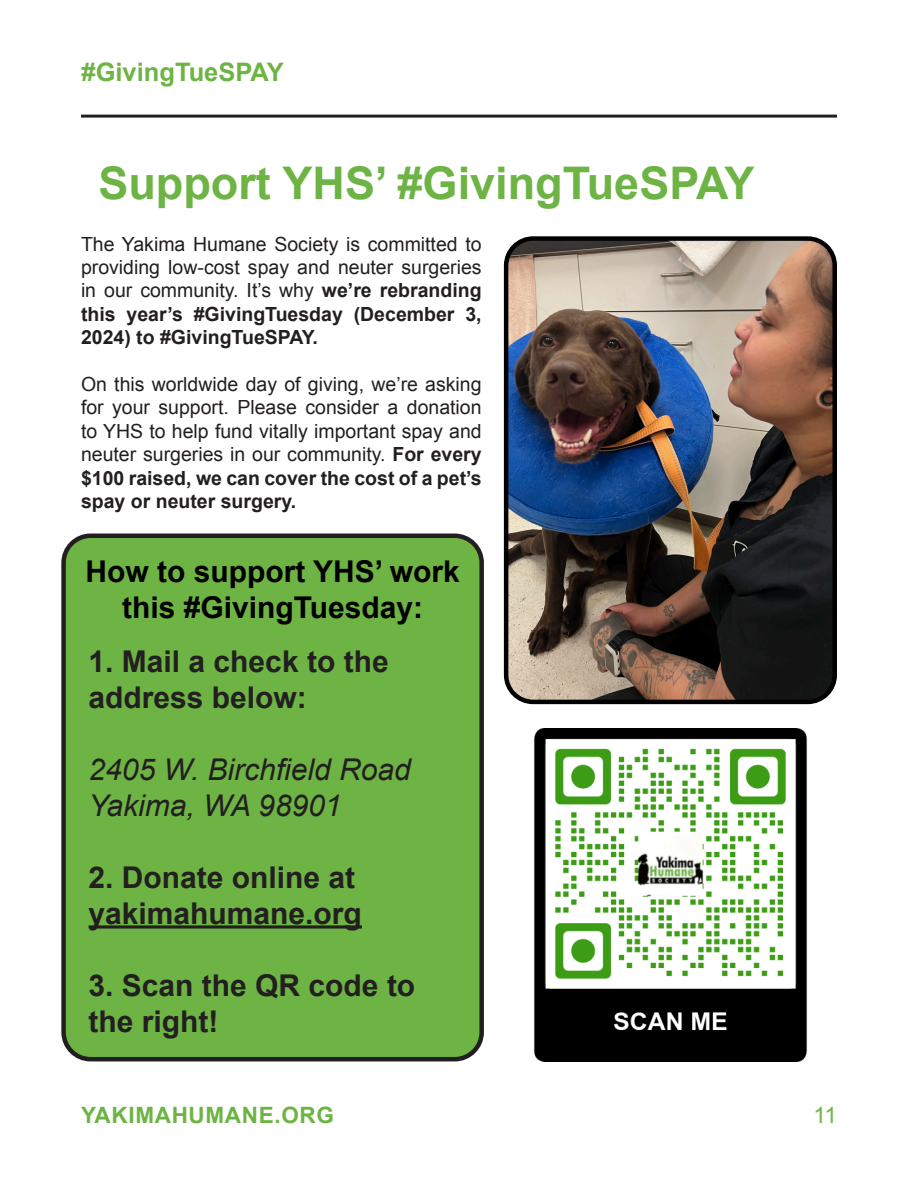
<style>
.page{position:relative;width:918px;height:1188px;background:#fff}
.page>*{position:absolute;margin:0;border:0;box-sizing:border-box;transform-origin:0 0}
.t1{font:700 45px "Arial";color:#6db444}
.Paragraph_Style_1{font:700 30px/36px "Arial";color:#231f20}
.t2{font:700 30px/36px "Arial";color:#000;text-align:center}
.Paragraph_Style_1-2{font:italic 30px/36px "Arial";color:#231f20}
.t3{font:700 25.5px "Arial";color:#6db444}
.t4{font:700 22.5px "Arial";letter-spacing:.03em;color:#6db444}
.t5{font:22.5px "Arial";color:#6db444}
.Paragraph_Style_1-3{font:19.5px/23.4px "Arial";color:#231f20;text-align:justify}
.s1{font-weight:700}
</style>
<div class="page">
<hr style="left:81px;top:115px;width:756px;height:3px;background:#231f20">
<div style="left:64px;top:536px;width:418px;height:523px;background:#6db444;border-radius:27px"></div>
<div style="left:61px;top:534px;width:423px;height:527px;border:4px solid #231f20;border-radius:27px"></div>
<img style="left:534px;top:728px;width:273px;height:333px">
<img style="left:509px;top:241px;width:323px;height:458px">
<div style="left:504px;top:236px;width:333px;height:468px;border:4px solid #000;border-radius:27px"></div>
<svg style="left:89px;top:925px;width:273px;height:4px"></svg>
<p class="t3" style="left:82px;top:55px;width:204px">#GivingTueSPAY</p>
<p class="t1" style="left:98px;top:154px;width:657px">Support YHS’ #GivingTueSPAY</p>
<p class="Paragraph_Style_1-3" style="left:81px;top:232px;width:402px">The Yakima Humane Society is committed to providing low-cost spay and neuter surgeries in our community. It’s why <span class="s1">we’re rebranding this year’s #GivingTuesday (December 3, 2024) to #GivingTueSPAY.</span></p>
<p class="Paragraph_Style_1-3" style="left:81px;top:373px;width:402px">On this worldwide day of giving, we’re asking for your support. Please consider a donation to YHS to help fund vitally important spay and neuter surgeries in our community. <span class="s1">For every $100 raised, we can cover the cost of a pet’s spay or neuter surgery.</span></p>
<p class="t2" style="left:85px;top:554px;width:376px">How to support YHS’ work this #GivingTuesday:</p>
<p class="Paragraph_Style_1" style="left:89px;top:644px;width:302px">1. Mail a check to the address below:</p>
<p class="Paragraph_Style_1-2" style="left:89px;top:752px;width:324px">2405 W. Birchfield Road<br>Yakima, WA 98901</p>
<p class="Paragraph_Style_1" style="left:89px;top:860px;width:275px">2. Donate online at yakimahumane.org</p>
<p class="Paragraph_Style_1" style="left:89px;top:968px;width:328px">3. Scan the QR code to the right!</p>
<p class="t4" style="left:81px;top:1100px;width:255px">YAKIMAHUMANE.ORG</p>
<p class="t5" style="left:814px;top:1101px;width:25px">11</p>
</div>
